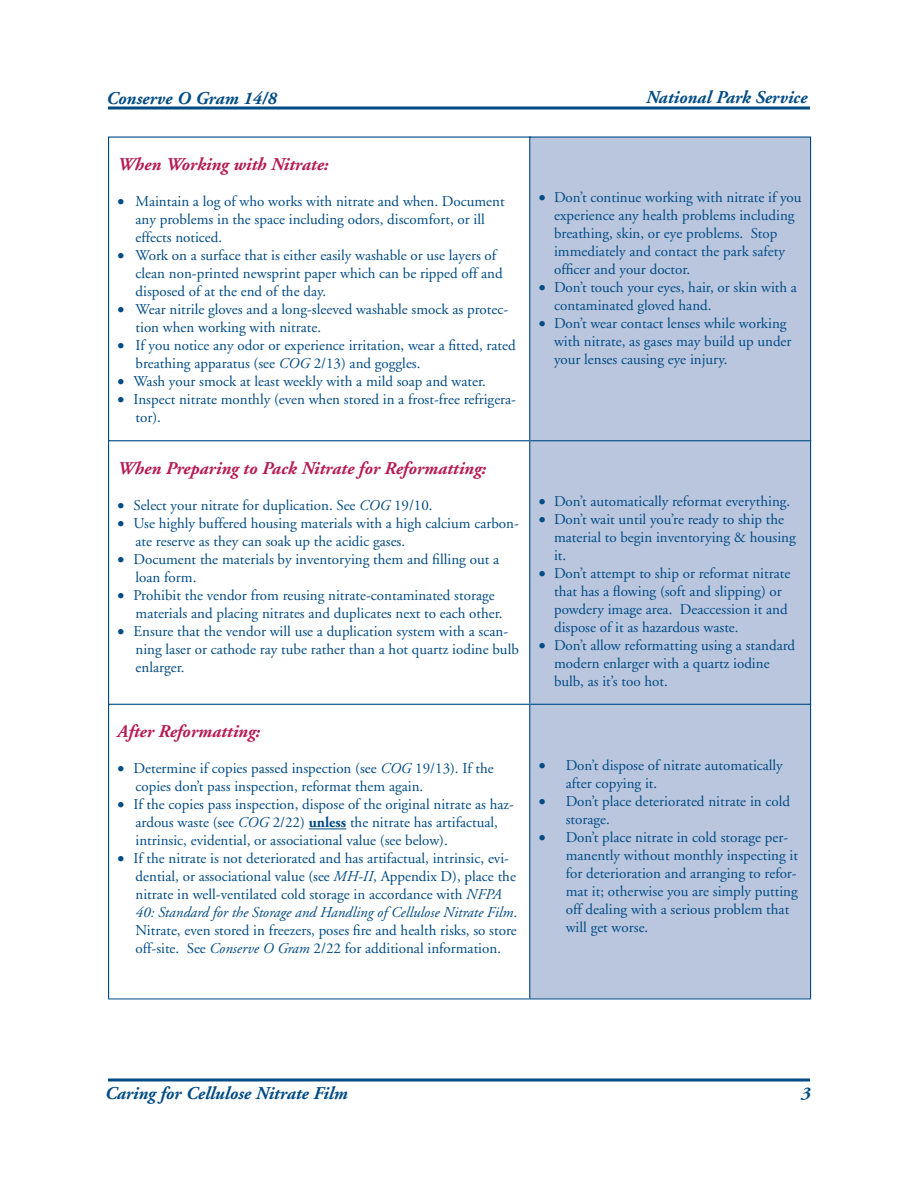
<style>
.page{position:relative;width:918px;height:1188px;background:#fff}
.page>*{position:absolute;margin:0;border:0;box-sizing:border-box;transform-origin:0 0}
.t1{font:italic 700 18px "Adobe Garamond";color:#004b84}
.Body_Text{font:italic 700 18px "Adobe Garamond";color:#b71a54}
.heading_1{font:italic 700 18px "Adobe Garamond";color:#b71a54}
.t2{font:15px/18px "Adobe Garamond";color:#004b84}
.s1{font-style:italic}
.s2{font-weight:700}
</style>
<div class="page">
<hr style="left:108px;top:106px;width:702px;height:3px;background:#004b84">
<hr style="left:108px;top:1078px;width:702px;height:3px;background:#004b84">
<svg style="left:530px;top:138px;width:280px;height:861px;background:#b5c2db"></svg>
<hr style="left:108px;top:136px;width:421px;height:2px;background:#004b84">
<hr style="left:108px;top:138px;width:1px;height:302px;background:#004b84">
<hr style="left:108px;top:440px;width:422px;height:1px;background:#004b84">
<hr style="left:108px;top:441px;width:1px;height:263px;background:#004b84">
<hr style="left:108px;top:704px;width:422px;height:1px;background:#004b84">
<hr style="left:108px;top:705px;width:1px;height:294px;background:#004b84">
<hr style="left:108px;top:999px;width:422px;height:1px;background:#004b84">
<hr style="left:530px;top:136px;width:281px;height:2px;background:#004b84">
<hr style="left:529px;top:136px;width:1px;height:304px;background:#004b84">
<hr style="left:810px;top:138px;width:1px;height:302px;background:#004b84">
<hr style="left:530px;top:440px;width:281px;height:1px;background:#004b84">
<hr style="left:529px;top:441px;width:1px;height:263px;background:#004b84">
<hr style="left:810px;top:441px;width:1px;height:263px;background:#004b84">
<hr style="left:530px;top:704px;width:281px;height:1px;background:#004b84">
<hr style="left:529px;top:705px;width:1px;height:294px;background:#004b84">
<hr style="left:810px;top:705px;width:1px;height:294px;background:#004b84">
<hr style="left:530px;top:999px;width:281px;height:1px;background:#004b84">
<hr style="left:309px;top:829px;width:37px;height:1px;background:#004b84">
<p class="t1" style="left:107px;top:89px;width:172px">Conserve O Gram 14/8</p>
<p class="t1" style="left:646px;top:87px;width:163px">National Park Service</p>
<p class="Body_Text" style="left:118px;top:155px;width:213px">When Working with Nitrate:</p>
<p class="t2" style="left:136px;top:193px;width:371px;text-indent:-18px">• Maintain a log of who works with nitrate and when. Document any problems in the space including odors, discomfort, or ill effects noticed.</p>
<p class="t2" style="left:136px;top:247px;width:369px;text-indent:-18px">• Work on a surface that is either easily washable or use layers of clean non-printed newsprint paper which can be ripped off and disposed of at the end of the day.</p>
<p class="t2" style="left:136px;top:301px;width:374px;text-indent:-18px">• Wear nitrile gloves and a long-sleeved washable smock as protec&shy;tion when working with nitrate.</p>
<p class="t2" style="left:136px;top:337px;width:382px;text-indent:-18px">• If you notice any odor or experience irritation, wear a fitted, rated breathing apparatus (see <span class="s1">COG</span> 2/13) and goggles.</p>
<p class="t2" style="left:118px;top:373px;width:370px">• Wash your smock at least weekly with a mild soap and water.</p>
<p class="t2" style="left:136px;top:391px;width:382px;text-indent:-18px">• Inspect nitrate monthly (even when stored in a frost-free refrigera&shy;tor).</p>
<p class="Body_Text" style="left:118px;top:458px;width:370px">When Preparing to Pack Nitrate for Reformatting:</p>
<p class="t2" style="left:118px;top:497px;width:317px">• Select your nitrate for duplication. See <span class="s1">COG</span> 19/10.</p>
<p class="t2" style="left:136px;top:515px;width:385px;text-indent:-18px">• Use highly buffered housing materials with a high calcium carbon&shy;ate reserve as they can soak up the acidic gases.</p>
<p class="t2" style="left:136px;top:551px;width:365px;text-indent:-18px">• Document the materials by inventorying them and filling out a loan form.</p>
<p class="t2" style="left:136px;top:587px;width:369px;text-indent:-18px">• Prohibit the vendor from reusing nitrate-contaminated storage materials and placing nitrates and duplicates next to each other.</p>
<p class="t2" style="left:136px;top:623px;width:385px;text-indent:-18px">• Ensure that the vendor will use a duplication system with a scan&shy;ning laser or cathode ray tube rather than a hot quartz iodine bulb enlarger.</p>
<p class="heading_1" style="left:118px;top:722px;width:144px">After Reformatting:</p>
<p class="t2" style="left:136px;top:760px;width:360px;text-indent:-18px">• Determine if copies passed inspection (see <span class="s1">COG</span> 19/13). If the copies don’t pass inspection, reformat them again.</p>
<p class="t2" style="left:136px;top:796px;width:380px;text-indent:-18px">• If the copies pass inspection, dispose of the original nitrate as haz&shy;ardous waste (see <span class="s1">COG</span> 2/22) <span class="s2">unless</span> the nitrate has artifactual, intrinsic, evidential, or associational value (see below).</p>
<p class="t2" style="left:136px;top:850px;width:383px;text-indent:-18px">• If the nitrate is not deteriorated and has artifactual, intrinsic, evi&shy;dential, or associational value (see <span class="s1">MH-II</span>, Appendix D), place the nitrate in well-ventilated cold storage in accordance with <span class="s1">NFPA 40: Standard for the Storage and Handling of Cellulose Nitrate Film</span>.<br>Nitrate, even stored in freezers, poses fire and health risks, so store off-site. See <span class="s1">Conserve O Gram</span> 2/22 for additional information.</p>
<p class="t2" style="left:554px;top:189px;width:249px;text-indent:-15px">• Don’t continue working with nitrate if you experience any health problems including breathing, skin, or eye problems. Stop immediately and contact the park safety officer and your doctor.</p>
<p class="t2" style="left:554px;top:279px;width:244px;text-indent:-15px">• Don’t touch your eyes, hair, or skin with a contaminated gloved hand.</p>
<p class="t2" style="left:554px;top:315px;width:239px;text-indent:-15px">• Don’t wear contact lenses while working with nitrate, as gases may build up under your lenses causing eye injury.</p>
<p class="t2" style="left:539px;top:492px;width:253px">• Don’t automatically reformat everything.</p>
<p class="t2" style="left:554px;top:510px;width:243px;text-indent:-15px">• Don’t wait until you’re ready to ship the material to begin inventorying &amp; housing it.</p>
<p class="t2" style="left:554px;top:564px;width:238px;text-indent:-15px">• Don’t attempt to ship or reformat nitrate that has a flowing (soft and slipping) or powdery image area. Deaccession it and dispose of it as hazardous waste.</p>
<p class="t2" style="left:554px;top:636px;width:243px;text-indent:-15px">• Don’t allow reformatting using a standard modern enlarger with a quartz iodine bulb, as it’s too hot.</p>
<p class="t2" style="left:566px;top:756px;width:219px;text-indent:-27px">• Don’t dispose of nitrate automatically after copying it.</p>
<p class="t2" style="left:566px;top:792px;width:226px;text-indent:-27px">• Don’t place deteriorated nitrate in cold storage.</p>
<p class="t2" style="left:566px;top:828px;width:234px;text-indent:-27px">• Don’t place nitrate in cold storage per&shy;manently without monthly inspecting it for deterioration and arranging to refor&shy;mat it; otherwise you are simply putting off dealing with a serious problem that will get worse.</p>
<p class="t1" style="left:105px;top:1083px;width:244px">Caring for Cellulose Nitrate Film</p>
<p class="t1" style="left:801px;top:1084px;width:11px">3</p>
</div>
